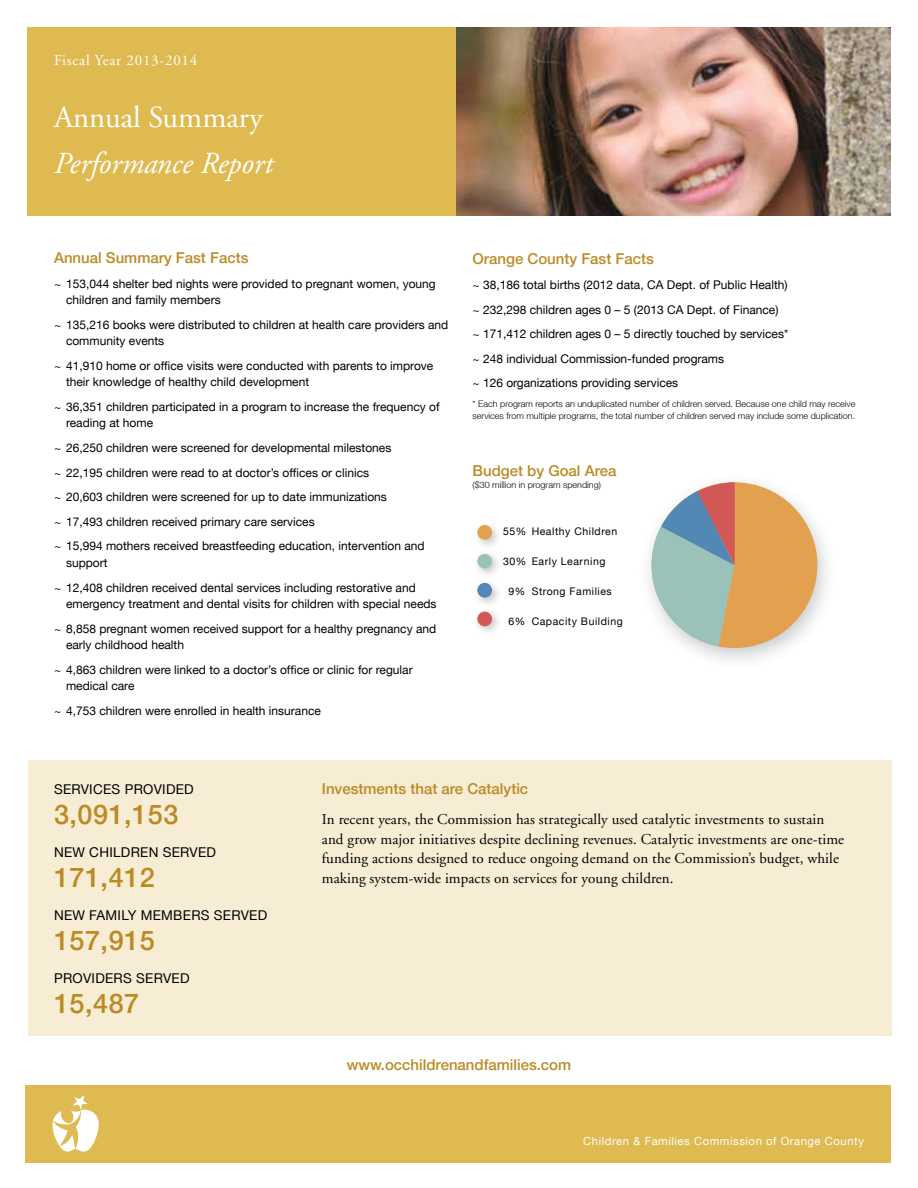
<style>
.page{position:relative;width:918px;height:1188px;background:#fff}
.page>*{position:absolute;margin:0;border:0;box-sizing:border-box;transform-origin:0 0}
.t1{font:italic 30.6px "Adobe Garamond";color:#fff}
.t2{font:30.6px "Adobe Garamond";color:#fff}
.t3{font:500 27px "Helvetica Neue LT";letter-spacing:.02em;color:#bb8a24}
.t4{font:15px/19.5px "Adobe Garamond";letter-spacing:.005em;color:#000}
.t5{font:500 15px "Helvetica Neue LT";color:#bb8a24}
.t6{font:15px "Adobe Garamond";letter-spacing:.05em;color:#fff}
.t7{font:13.5px "Helvetica Neue LT";letter-spacing:.02em;color:#000}
.t8{font:12px/24.6px "Helvetica Neue LT";color:#000}
.t9{font:11.25px "Helvetica Neue LT";letter-spacing:.05em;color:#fff}
.t10{font:10.5px "Helvetica Neue LT";letter-spacing:.05em;color:#000}
.t11{font:300 9px/12px "Helvetica Neue LT";color:#000}
</style>
<div class="page">
<div style="left:27px;top:27px;width:432px;height:189px;background:#deba51"></div>
<div style="left:26px;top:1085px;width:865px;height:77px;background:#deba51"></div>
<svg style="left:52px;top:1095px;width:47px;height:57px"></svg>
<div style="left:473px;top:520px;width:30px;height:31px;background:#000;opacity:.25"></div>
<div style="left:477px;top:525px;width:15px;height:15px;background:#e3a14f;border-radius:50%"></div>
<div style="left:473px;top:549px;width:30px;height:30px;background:#000;opacity:.25"></div>
<div style="left:477px;top:554px;width:15px;height:15px;background:#9bc2b9;border-radius:50%"></div>
<div style="left:473px;top:607px;width:30px;height:30px;background:#000;opacity:.25"></div>
<div style="left:477px;top:612px;width:15px;height:14px;background:#d15856;border-radius:50%"></div>
<div style="left:473px;top:578px;width:30px;height:30px;background:#000;opacity:.25"></div>
<div style="left:477px;top:583px;width:15px;height:15px;background:#5288b5;border-radius:50%"></div>
<div style="left:28px;top:760px;width:864px;height:276px;background:#f6edd4"></div>
<img style="left:690px;top:482px;width:138px;height:179px">
<div style="left:652px;top:482px;width:165px;height:166px;background:#e3a14f;border-radius:50%"></div>
<svg style="left:648px;top:482px;width:87px;height:165px"></svg>
<img style="left:457px;top:27px;width:434px;height:189px">
<p class="t6" style="left:54px;top:52px;width:145px">Fiscal Year 2013-2014</p>
<h1 class="t2" style="left:54px;top:101px;width:210px">Annual Summary</h1>
<h1 class="t1" style="left:54px;top:147px;width:221px">Performance Report</h1>
<p class="t5" style="left:54px;top:249px;width:196px">Annual Summary Fast Facts</p>
<p class="t8" style="left:66px;top:275px;width:371px;line-height:16.5px;text-indent:-12px">~ 153,044 shelter bed nights were provided to pregnant women, young children and family members</p>
<p class="t8" style="left:66px;top:316px;width:384px;line-height:16.5px;text-indent:-12px">~ 135,216 books were distributed to children at health care providers and community events</p>
<p class="t8" style="left:66px;top:357px;width:369px;line-height:16.5px;text-indent:-12px">~ 41,910 home or office visits were conducted with parents to improve their knowledge of healthy child development</p>
<p class="t8" style="left:66px;top:398px;width:375px;line-height:16.5px;text-indent:-12px">~ 36,351 children participated in a program to increase the frequency of reading at home</p>
<p class="t8" style="left:54px;top:435px;width:372px">~ 26,250 children were screened for developmental milestones<br>~ 22,195 children were read to at doctor’s offices or clinics<br>~ 20,603 children were screened for up to date immunizations<br>~ 17,493 children received primary care services<br>~ 15,994 mothers received breastfeeding education, intervention and</p>
<p class="t8" style="left:54px;top:550px;width:363px;text-indent:12px">support<br>~ 12,408 children received dental services including restorative and</p>
<p class="t8" style="left:54px;top:591px;width:384px;text-align:right">emergency treatment and dental visits for children with special needs<br>~ 8,858 pregnant women received support for a healthy pregnancy and</p>
<p class="t8" style="left:54px;top:632px;width:360px;text-indent:12px">early childhood health<br>~ 4,863 children were linked to a doctor’s office or clinic for regular</p>
<p class="t8" style="left:54px;top:673px;width:268px;text-indent:12px">medical care<br>~ 4,753 children were enrolled in health insurance</p>
<p class="t5" style="left:472px;top:250px;width:183px">Orange County Fast Facts</p>
<p class="t8" style="left:472px;top:272px;width:317px">~ 38,186 total births (2012 data, CA Dept. of Public Health) ~ 232,298 children ages 0 – 5 (2013 CA Dept. of Finance) ~ 171,412 children ages 0 – 5 directly touched by services* ~ 248 individual Commission-funded programs<br>~ 126 organizations providing services</p>
<p class="t11" style="left:472px;top:398px;width:384px">* Each program reports an unduplicated number of children served. Because one child may receive services from multiple programs, the total number of children served may include some duplication.</p>
<p class="t5" style="left:472px;top:462px;width:145px">Budget by Goal Area</p>
<p class="t11" style="left:472px;top:479px;width:130px">($30 million in program spending)</p>
<p class="t10" style="left:503px;top:525px;width:115px">55% Healthy Children</p>
<p class="t10" style="left:503px;top:555px;width:104px">30% Early Learning</p>
<p class="t10" style="left:508px;top:585px;width:105px">9% Strong Families</p>
<p class="t10" style="left:508px;top:615px;width:116px">6% Capacity Building</p>
<p class="t5" style="left:322px;top:780px;width:208px">Investments that are Catalytic</p>
<p class="t7" style="left:54px;top:781px;width:141px">SERVICES PROVIDED</p>
<h2 class="t3" style="left:54px;top:798px;width:126px">3,091,153</h2>
<p class="t4" style="left:322px;top:810px;width:524px">In recent years, the Commission has strategically used catalytic investments to sustain and grow major initiatives despite declining revenues. Catalytic investments are one-time funding actions designed to reduce ongoing demand on the Commission’s budget, while making system-wide impacts on services for young children.</p>
<p class="t7" style="left:54px;top:844px;width:164px">NEW CHILDREN SERVED</p>
<h2 class="t3" style="left:54px;top:861px;width:102px">171,412</h2>
<p class="t7" style="left:54px;top:907px;width:215px">NEW FAMILY MEMBERS SERVED</p>
<h2 class="t3" style="left:54px;top:924px;width:102px">157,915</h2>
<p class="t7" style="left:54px;top:970px;width:137px">PROVIDERS SERVED</p>
<h2 class="t3" style="left:54px;top:987px;width:87px">15,487</h2>
<p class="t5" style="left:347px;top:1055px;width:226px">www.occhildrenandfamilies.com</p>
<p class="t9" style="left:583px;top:1134px;width:282px">Children &amp; Families Commission of Orange County</p>
</div>
